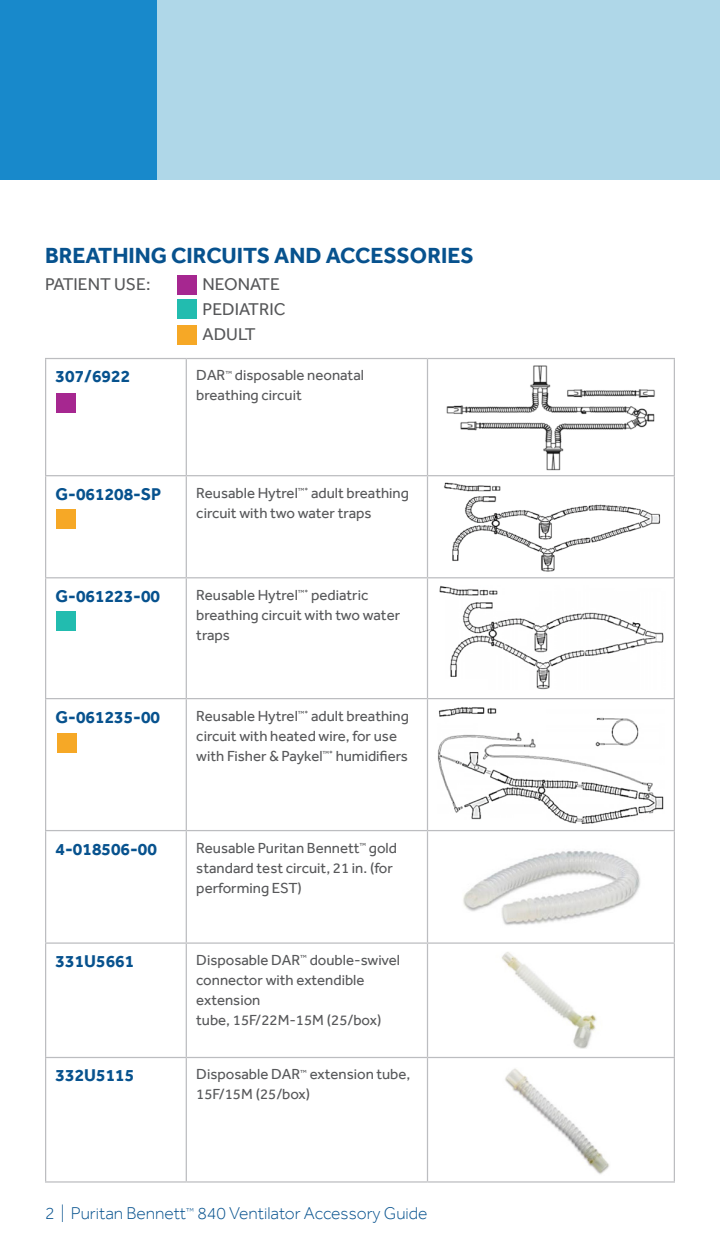
<style>
.page{position:relative;width:720px;height:1260px;background:#fff}
.page>*{position:absolute;margin:0;border:0;box-sizing:border-box;transform-origin:0 0}
.Address{font:700 22.5px "Effra";color:#07528e}
.Address-2{font:700 17.5px "Effra";color:#07528e}
.t1{font:300 17.5px "Effra";color:#07528e}
.Address-3{font:17.5px "Effra";color:#57585a}
.Address-4{font:15px/20px "Effra";color:#57585a}
</style>
<div class="page">
<div style="left:158px;top:0;width:562px;height:180px;background:#afd7e8"></div>
<div style="left:0;top:0;width:158px;height:180px;background:#1889cb"></div>
<hr style="left:45px;top:358px;width:141px;height:1px;background:#bcbdc0">
<hr style="left:45px;top:359px;width:1px;height:116px;background:#bcbdc0">
<hr style="left:186px;top:358px;width:242px;height:1px;background:#bcbdc0">
<hr style="left:186px;top:359px;width:1px;height:116px;background:#bcbdc0">
<hr style="left:428px;top:358px;width:247px;height:1px;background:#bcbdc0">
<hr style="left:427px;top:359px;width:1px;height:116px;background:#bcbdc0">
<hr style="left:674px;top:359px;width:1px;height:116px;background:#bcbdc0">
<hr style="left:45px;top:475px;width:141px;height:1px;background:#bcbdc0">
<hr style="left:45px;top:476px;width:1px;height:101px;background:#bcbdc0">
<hr style="left:186px;top:475px;width:242px;height:1px;background:#bcbdc0">
<hr style="left:186px;top:476px;width:1px;height:101px;background:#bcbdc0">
<hr style="left:428px;top:475px;width:247px;height:1px;background:#bcbdc0">
<hr style="left:427px;top:476px;width:1px;height:101px;background:#bcbdc0">
<hr style="left:674px;top:476px;width:1px;height:101px;background:#bcbdc0">
<hr style="left:45px;top:577px;width:141px;height:1px;background:#bcbdc0">
<hr style="left:45px;top:578px;width:1px;height:120px;background:#bcbdc0">
<hr style="left:186px;top:577px;width:242px;height:1px;background:#bcbdc0">
<hr style="left:186px;top:578px;width:1px;height:120px;background:#bcbdc0">
<hr style="left:428px;top:577px;width:247px;height:1px;background:#bcbdc0">
<hr style="left:427px;top:578px;width:1px;height:120px;background:#bcbdc0">
<hr style="left:674px;top:578px;width:1px;height:120px;background:#bcbdc0">
<hr style="left:45px;top:698px;width:141px;height:1px;background:#bcbdc0">
<hr style="left:45px;top:699px;width:1px;height:131px;background:#bcbdc0">
<hr style="left:186px;top:698px;width:242px;height:1px;background:#bcbdc0">
<hr style="left:186px;top:699px;width:1px;height:131px;background:#bcbdc0">
<hr style="left:428px;top:698px;width:247px;height:1px;background:#bcbdc0">
<hr style="left:427px;top:699px;width:1px;height:131px;background:#bcbdc0">
<hr style="left:674px;top:699px;width:1px;height:131px;background:#bcbdc0">
<hr style="left:45px;top:830px;width:141px;height:1px;background:#bcbdc0">
<hr style="left:45px;top:831px;width:1px;height:111px;background:#bcbdc0">
<hr style="left:186px;top:830px;width:242px;height:1px;background:#bcbdc0">
<hr style="left:186px;top:831px;width:1px;height:111px;background:#bcbdc0">
<hr style="left:428px;top:830px;width:247px;height:1px;background:#bcbdc0">
<hr style="left:427px;top:831px;width:1px;height:111px;background:#bcbdc0">
<hr style="left:674px;top:831px;width:1px;height:111px;background:#bcbdc0">
<hr style="left:45px;top:942px;width:141px;height:2px;background:#bcbdc0">
<hr style="left:45px;top:944px;width:1px;height:113px;background:#bcbdc0">
<hr style="left:186px;top:942px;width:242px;height:2px;background:#bcbdc0">
<hr style="left:186px;top:944px;width:1px;height:113px;background:#bcbdc0">
<hr style="left:428px;top:942px;width:247px;height:2px;background:#bcbdc0">
<hr style="left:427px;top:944px;width:1px;height:113px;background:#bcbdc0">
<hr style="left:674px;top:944px;width:1px;height:113px;background:#bcbdc0">
<hr style="left:45px;top:1057px;width:141px;height:1px;background:#bcbdc0">
<hr style="left:45px;top:1058px;width:1px;height:123px;background:#bcbdc0">
<hr style="left:186px;top:1057px;width:242px;height:1px;background:#bcbdc0">
<hr style="left:186px;top:1058px;width:1px;height:123px;background:#bcbdc0">
<hr style="left:428px;top:1057px;width:247px;height:1px;background:#bcbdc0">
<hr style="left:427px;top:1058px;width:1px;height:123px;background:#bcbdc0">
<hr style="left:674px;top:1058px;width:1px;height:123px;background:#bcbdc0">
<hr style="left:45px;top:1181px;width:141px;height:2px;background:#bcbdc0">
<hr style="left:186px;top:1181px;width:242px;height:2px;background:#bcbdc0">
<hr style="left:428px;top:1181px;width:247px;height:2px;background:#bcbdc0">
<img style="left:446px;top:365px;width:209px;height:106px">
<img style="left:444px;top:482px;width:217px;height:90px">
<img style="left:439px;top:585px;width:225px;height:105px">
<img style="left:438px;top:707px;width:226px;height:117px">
<img style="left:463px;top:851px;width:177px;height:74px">
<img style="left:501px;top:952px;width:96px;height:97px">
<img style="left:505px;top:1068px;width:105px;height:106px">
<div style="left:177px;top:275px;width:20px;height:19px;background:#a62790"></div>
<div style="left:177px;top:299px;width:20px;height:20px;background:#22bcaf"></div>
<div style="left:177px;top:325px;width:20px;height:20px;background:#f6a826"></div>
<div style="left:56px;top:393px;width:20px;height:19px;background:#a62790"></div>
<div style="left:56px;top:509px;width:20px;height:20px;background:#f6a826"></div>
<div style="left:56px;top:611px;width:20px;height:19px;background:#22bcaf"></div>
<div style="left:57px;top:733px;width:20px;height:19px;background:#f6a826"></div>
<p class="Address" style="left:45px;top:242px;width:430px">BREATHING CIRCUITS AND ACCESSORIES</p>
<p class="Address-3" style="left:45px;top:274px;width:107px">PATIENT USE:</p>
<p class="Address-3" style="left:202px;top:274px;width:79px">NEONATE</p>
<p class="Address-3" style="left:202px;top:299px;width:85px">PEDIATRIC</p>
<p class="Address-3" style="left:202px;top:324px;width:55px">ADULT</p>
<p class="Address-2" style="left:56px;top:366px;width:76px">307/6922</p>
<p class="Address-4" style="left:196px;top:365px;width:169px">DAR<sup>™</sup> disposable neonatal breathing circuit</p>
<p class="Address-2" style="left:56px;top:483px;width:107px">G-061208-SP</p>
<p class="Address-4" style="left:196px;top:482px;width:214px">Reusable Hytrel<sup>™*</sup> adult breathing circuit with two water traps</p>
<p class="Address-2" style="left:56px;top:585px;width:106px">G-061223-00</p>
<p class="Address-4" style="left:196px;top:585px;width:205px">Reusable Hytrel<sup>™*</sup> pediatric breathing circuit with two water traps</p>
<p class="Address-2" style="left:56px;top:706px;width:106px">G-061235-00</p>
<p class="Address-4" style="left:196px;top:705px;width:214px">Reusable Hytrel<sup>™*</sup> adult breathing circuit with heated wire, for use with Fisher &amp; Paykel<sup>™*</sup> humidifiers</p>
<p class="Address-2" style="left:56px;top:838px;width:103px">4-018506-00</p>
<p class="Address-4" style="left:196px;top:837px;width:202px">Reusable Puritan Bennett<sup>™</sup> gold standard test circuit, 21 in. (for performing EST)</p>
<p class="Address-2" style="left:56px;top:951px;width:80px">331U5661</p>
<p class="Address-4" style="left:196px;top:950px;width:205px">Disposable DAR<sup>™</sup> double-swivel connector with extendible extension</p>
<p class="Address-4" style="left:196px;top:1010px;width:187px">tube, 15F/22M-15M (25/box)</p>
<p class="Address-2" style="left:56px;top:1065px;width:80px">332U5115</p>
<p class="Address-4" style="left:196px;top:1064px;width:216px">Disposable DAR<sup>™</sup> extension tube,<br>15F/15M (25/box)</p>
<p class="t1" style="left:45px;top:1203px;width:384px">2 | Puritan Bennett<sup>™</sup> 840 Ventilator Accessory Guide</p>
</div>
